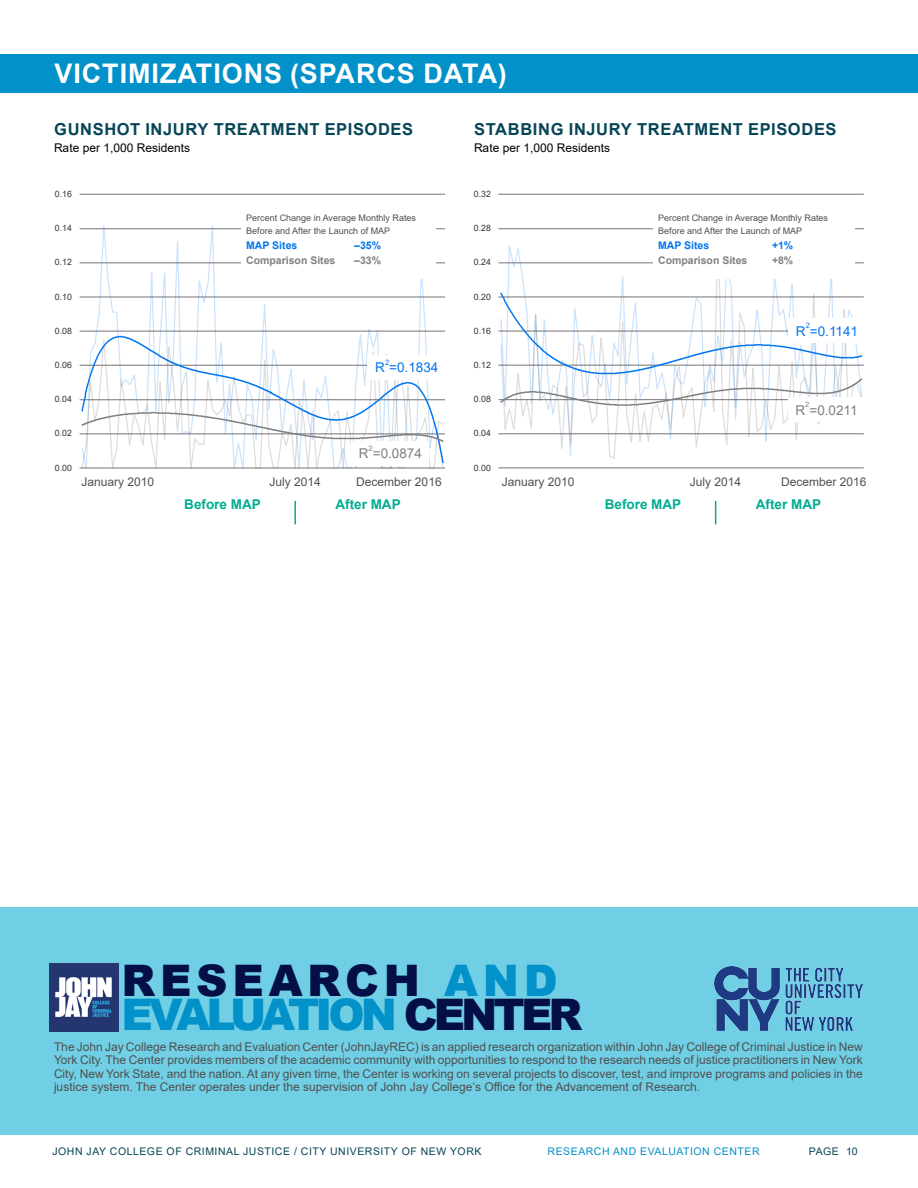
<style>
.page{position:relative;width:918px;height:1188px;background:#fff}
.page>*{position:absolute;margin:0;border:0;box-sizing:border-box;transform-origin:0 0}
.t1{font:900 43.5px/34.5px "Arial";letter-spacing:-.09em;color:#040f47}
.t2{font:700 27px "Arial";letter-spacing:.035em;color:#fff}
.t3{font:700 16.5px "Arial";letter-spacing:.035em;color:#064556}
.t4{font:700 13.5px "Arial";color:#01ad93}
.t5{font:13.5px "Arial";color:#0275f0}
.t6{font:13.5px "Arial";color:#7f7f7f}
.t7{font:12px/13.5px "Arial";color:#505050;text-align:justify}
.t8{font:12px "Arial";color:#000}
.t9{font:10.5px "Arial";letter-spacing:.05em;color:#064556}
.t10{font:700 10.5px "Arial";color:#7f7f7f}
.t11{font:10.5px "Arial";letter-spacing:.05em;color:#0291c9}
.t12{font:700 10.5px "Arial";color:#0275f0}
.t13{font:9px/13.5px "Arial";color:#505050}
.t14{font:8.7px "Arial";letter-spacing:.015em;color:#333}
.t15{font:7.5px "Arial";color:#0275f0}
.t16{font:7.5px "Arial";color:#7f7f7f}
.s1{color:#0291c9}
</style>
<div class="page">
<div style="left:0;top:54px;width:918px;height:38px;background:#0291c9"></div>
<hr style="left:80px;top:468px;width:365px;height:1px;background:#767171">
<hr style="left:80px;top:331px;width:365px;height:1px;background:#767171">
<hr style="left:80px;top:297px;width:365px;height:1px;background:#767171">
<hr style="left:80px;top:263px;width:365px;height:1px;background:#767171">
<hr style="left:80px;top:229px;width:365px;height:1px;background:#767171">
<hr style="left:80px;top:194px;width:365px;height:1px;background:#767171">
<svg style="left:81px;top:225px;width:363px;height:99px"></svg>
<svg style="left:81px;top:324px;width:364px;height:145px"></svg>
<svg style="left:80px;top:335px;width:365px;height:129px"></svg>
<svg style="left:80px;top:411px;width:365px;height:32px"></svg>
<div style="left:242px;top:200px;width:194px;height:79px;background:#fff"></div>
<div style="left:367px;top:355px;width:79px;height:25px;background:#fff"></div>
<div style="left:351px;top:441px;width:78px;height:25px;background:#fff"></div>
<hr style="left:499px;top:468px;width:365px;height:1px;background:#767171">
<hr style="left:499px;top:434px;width:365px;height:1px;background:#767171">
<hr style="left:499px;top:365px;width:365px;height:1px;background:#767171">
<hr style="left:499px;top:297px;width:365px;height:1px;background:#767171">
<hr style="left:499px;top:263px;width:365px;height:1px;background:#767171">
<hr style="left:499px;top:228px;width:365px;height:1px;background:#767171">
<hr style="left:499px;top:194px;width:365px;height:1px;background:#767171">
<svg style="left:500px;top:467px;width:363px;height:2px"></svg>
<svg style="left:500px;top:193px;width:363px;height:266px"></svg>
<svg style="left:499px;top:291px;width:364px;height:116px"></svg>
<div style="left:654px;top:200px;width:201px;height:79px;background:#fff"></div>
<hr style="left:294px;top:501px;width:2px;height:23px;background:#01ad93">
<svg style="left:715px;top:501px;width:1px;height:23px"></svg>
<div style="left:0;top:907px;width:918px;height:228px;background:#70cfe4"></div>
<div style="left:788px;top:319px;width:78px;height:24px;background:#fff"></div>
<div style="left:788px;top:397px;width:78px;height:25px;background:#fff"></div>
<img style="left:50px;top:963px;width:68px;height:69px">
<img style="left:714px;top:966px;width:148px;height:64px">
<h2 class="t2" style="left:54px;top:54px;width:454px">VICTIMIZATIONS (SPARCS DATA)</h2>
<h3 class="t3" style="left:54px;top:118px;width:360px">GUNSHOT INJURY TREATMENT EPISODES</h3>
<p class="t8" style="left:54px;top:139px;width:138px">Rate per 1,000 Residents</p>
<h3 class="t3" style="left:474px;top:118px;width:364px">STABBING INJURY TREATMENT EPISODES</h3>
<p class="t8" style="left:474px;top:139px;width:138px">Rate per 1,000 Residents</p>
<p class="t14" style="left:55px;top:188px;width:19px">0.16</p>
<p class="t14" style="left:474px;top:188px;width:19px">0.32</p>
<p class="t14" style="left:55px;top:222px;width:19px">0.14</p>
<p class="t14" style="left:55px;top:256px;width:19px">0.12</p>
<p class="t13" style="left:246px;top:211px;width:171px">Percent Change in Average Monthly Rates<br>Before and After the Launch of MAP</p>
<p class="t12" style="left:246px;top:238px;width:53px">MAP Sites</p>
<p class="t12" style="left:354px;top:238px;width:28px">–35%</p>
<p class="t10" style="left:246px;top:253px;width:91px">Comparison Sites</p>
<p class="t10" style="left:354px;top:253px;width:28px">–33%</p>
<p class="t14" style="left:474px;top:222px;width:19px">0.28</p>
<p class="t14" style="left:474px;top:256px;width:19px">0.24</p>
<p class="t13" style="left:658px;top:211px;width:171px">Percent Change in Average Monthly Rates<br>Before and After the Launch of MAP</p>
<p class="t12" style="left:658px;top:238px;width:53px">MAP Sites</p>
<p class="t12" style="left:772px;top:238px;width:23px">+1%</p>
<p class="t10" style="left:658px;top:253px;width:91px">Comparison Sites</p>
<p class="t10" style="left:772px;top:253px;width:23px">+8%</p>
<p class="t14" style="left:55px;top:291px;width:19px">0.10</p>
<p class="t14" style="left:474px;top:291px;width:19px">0.20</p>
<p class="t14" style="left:55px;top:325px;width:19px">0.08</p>
<p class="t14" style="left:474px;top:325px;width:19px">0.16</p>
<p class="t15" style="left:806px;top:321px;width:6px">2</p>
<p class="t5" style="left:796px;top:322px;width:64px">R =0.1141</p>
<p class="t14" style="left:55px;top:359px;width:19px">0.06</p>
<p class="t15" style="left:385px;top:357px;width:6px">2</p>
<p class="t5" style="left:375px;top:358px;width:65px">R =0.1834</p>
<p class="t14" style="left:474px;top:359px;width:19px">0.12</p>
<p class="t14" style="left:55px;top:393px;width:19px">0.04</p>
<p class="t14" style="left:474px;top:393px;width:19px">0.08</p>
<p class="t16" style="left:805px;top:399px;width:6px">2</p>
<p class="t6" style="left:796px;top:400px;width:64px">R =0.0211</p>
<p class="t14" style="left:55px;top:427px;width:19px">0.02</p>
<p class="t14" style="left:474px;top:427px;width:19px">0.04</p>
<p class="t16" style="left:369px;top:443px;width:6px">2</p>
<p class="t6" style="left:359px;top:444px;width:65px">R =0.0874</p>
<p class="t14" style="left:55px;top:462px;width:19px">0.00</p>
<p class="t14" style="left:474px;top:461px;width:19px">0.00</p>
<p class="t7" style="left:81px;top:475px;width:74px">January 2010</p>
<p class="t7" style="left:270px;top:475px;width:53px">July 2014</p>
<p class="t7" style="left:356px;top:475px;width:87px">December 2016</p>
<p class="t4" style="left:184px;top:495px;width:78px">Before MAP</p>
<p class="t4" style="left:335px;top:495px;width:67px">After MAP</p>
<p class="t7" style="left:502px;top:475px;width:74px">January 2010</p>
<p class="t7" style="left:690px;top:475px;width:53px">July 2014</p>
<p class="t7" style="left:781px;top:475px;width:87px">December 2016</p>
<p class="t4" style="left:605px;top:495px;width:78px">Before MAP</p>
<p class="t4" style="left:756px;top:495px;width:67px">After MAP</p>
<h1 class="t1" style="left:122px;top:962px;width:462px">RESEARCH <span class="s1">AND<br>EVALUATION</span> CENTER</h1>
<p class="t7" style="left:54px;top:1040px;width:810px">The John Jay College Research and Evaluation Center (JohnJayREC) is an applied research organization within John Jay College of Criminal Justice in New York City. The Center provides members of the academic community with opportunities to respond to the research needs of justice practitioners in New York City, New York State, and the nation. At any given time, the Center is working on several projects to discover, test, and improve programs and policies in the justice system. The Center operates under the supervision of John Jay College’s Office for the Advancement of Research.</p>
<p class="t9" style="left:53px;top:1144px;width:430px">JOHN JAY COLLEGE OF CRIMINAL JUSTICE / CITY UNIVERSITY OF NEW YORK</p>
<p class="t11" style="left:548px;top:1144px;width:214px">RESEARCH AND EVALUATION CENTER</p>
<p class="t9" style="left:809px;top:1144px;width:50px">PAGE 10</p>
</div>
